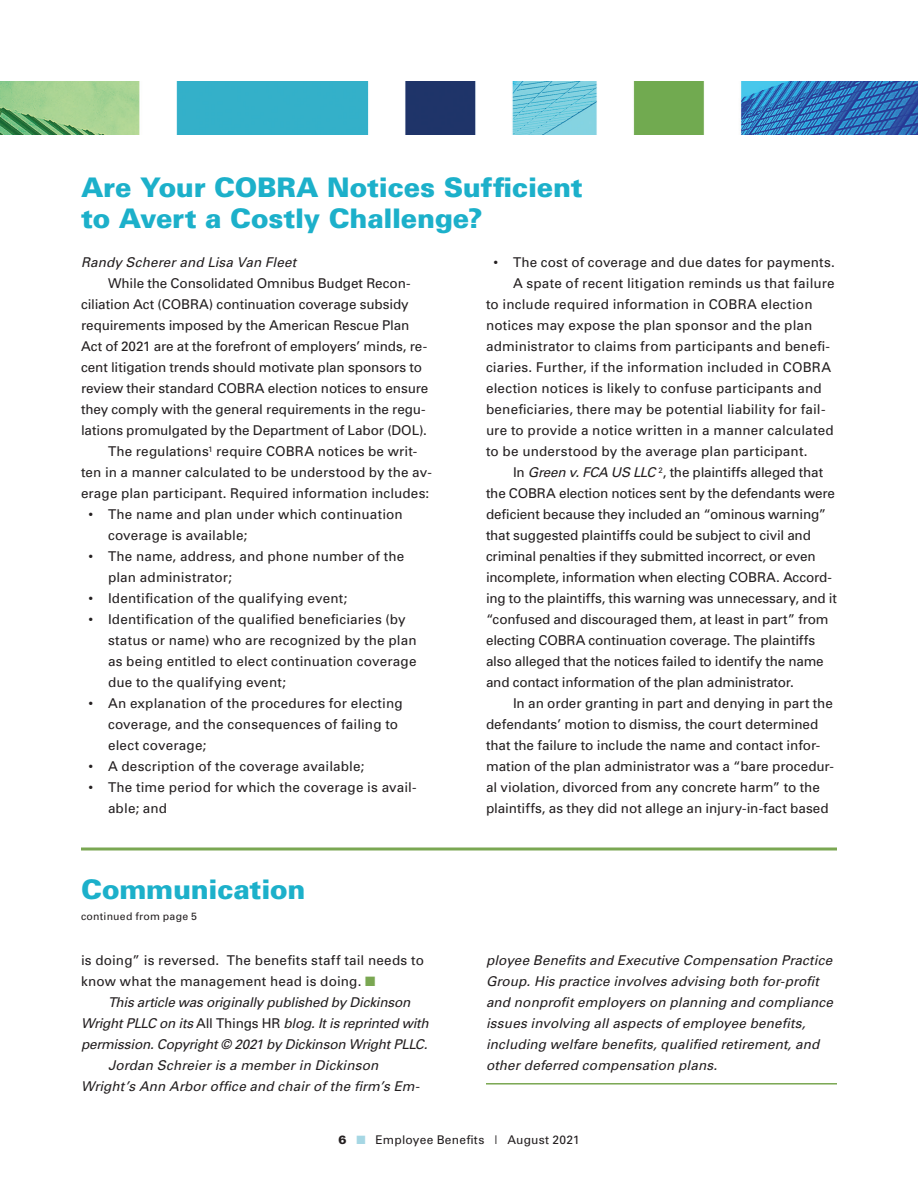
<style>
.page{position:relative;width:918px;height:1188px;background:#fff}
.page>*{position:absolute;margin:0;border:0;box-sizing:border-box;transform-origin:0 0}
.Headline{font:900 27px/31.5px "Univers";letter-spacing:-.01em;color:#1cb0ca}
.Text{font:13.5px/21px "Univers";letter-spacing:.005em;color:#231f20}
.Bios{font:italic 13.5px/21px "Univers";letter-spacing:.01em;color:#231f20}
.Text-2{font:italic 13.5px/21px "Univers";letter-spacing:-.015em;color:#231f20}
.t1{font:12px "Univers";letter-spacing:.015em;color:#231f20}
.t2{font:10.5px "Univers";letter-spacing:.025em;color:#231f20}
.s1{color:#7aa752}
.s2{font-style:normal}
.s3{font-style:italic}
.s4{font-weight:900}
.s5{color:#a6d7e4}
</style>
<div class="page">
<img style="left:0;top:81px;width:918px;height:54px">
<hr style="left:486px;top:1083px;width:351px;height:2px;background:#7aa752">
<hr style="left:81px;top:848px;width:756px;height:2px;background:#7aa752">
<p class="Headline" style="left:81px;top:171px;width:503px">Are Your COBRA Notices Sufficient to Avert a Costly Challenge?</p>
<p class="Bios" style="left:81px;top:252px;width:217px">Randy Scherer and Lisa Van Fleet</p>
<p class="Text" style="left:81px;top:273px;width:349px;text-indent:27px">While the Consolidated Omnibus Budget Recon&shy;ciliation Act (COBRA) continuation coverage subsidy requirements imposed by the American Rescue Plan Act of 2021 are at the forefront of employers’ minds, re&shy;cent litigation trends should motivate plan sponsors to review their standard COBRA election notices to ensure they comply with the general requirements in the regu&shy;lations promulgated by the Department of Labor (DOL).</p>
<p class="Text" style="left:81px;top:441px;width:352px;text-indent:27px">The regulations<sup>1</sup> require COBRA notices be writ&shy;ten in a manner calculated to be understood by the av&shy;erage plan participant. Required information includes:</p>
<p class="Text" style="left:108px;top:504px;width:296px;text-indent:-19px">• The name and plan under which continuation coverage is available;</p>
<p class="Text" style="left:108px;top:546px;width:298px;text-indent:-19px">• The name, address, and phone number of the plan administrator;</p>
<p class="Text" style="left:89px;top:588px;width:260px">• Identification of the qualifying event;</p>
<p class="Text" style="left:108px;top:609px;width:310px;text-indent:-19px">• Identification of the qualified beneficiaries (by status or name) who are recognized by the plan as being entitled to elect continuation coverage due to the qualifying event;</p>
<p class="Text" style="left:108px;top:693px;width:296px;text-indent:-19px">• An explanation of the procedures for electing coverage, and the consequences of failing to elect coverage;</p>
<p class="Text" style="left:89px;top:756px;width:277px">• A description of the coverage available;</p>
<p class="Text" style="left:108px;top:777px;width:310px;text-indent:-19px">• The time period for which the coverage is avail&shy;able; and</p>
<p class="Headline" style="left:81px;top:873px;width:226px">Communication</p>
<p class="t2" style="left:81px;top:909px;width:118px">continued from page 5</p>
<p class="Text" style="left:81px;top:949px;width:344px">is doing” is reversed. The benefits staff tail needs to know what the management head is doing. <span class="s1">■</span></p>
<p class="Text-2" style="left:81px;top:991px;width:349px;text-indent:27px">This article was originally published by Dickinson<br>Wright PLLC on its <span class="s2">All Things HR</span> blog. It is reprinted with permission. Copyright © 2021 by Dickinson Wright PLLC.</p>
<p class="Bios" style="left:81px;top:1054px;width:340px;text-indent:27px">Jordan Schreier is a member in Dickinson<br>Wright’s Ann Arbor office and chair of the firm’s Em-</p>
<p class="Text" style="left:493px;top:252px;width:343px">• The cost of coverage and due dates for payments.</p>
<p class="Text" style="left:486px;top:273px;width:350px;text-indent:27px">A spate of recent litigation reminds us that failure to include required information in COBRA election notices may expose the plan sponsor and the plan administrator to claims from participants and benefi&shy;ciaries. Further, if the information included in COBRA election notices is likely to confuse participants and beneficiaries, there may be potential liability for fail&shy;ure to provide a notice written in a manner calculated to be understood by the average plan participant.</p>
<p class="Text" style="left:486px;top:462px;width:352px;text-indent:27px">In <span class="s3">Green v. FCA US LLC</span> <sup>2</sup>, the plaintiffs alleged that the COBRA election notices sent by the defendants were deficient because they included an “ominous warning” that suggested plaintiffs could be subject to civil and criminal penalties if they submitted incorrect, or even incomplete, information when electing COBRA. Accord&shy;ing to the plaintiffs, this warning was unnecessary, and it “confused and discouraged them, at least in part” from electing COBRA continuation coverage. The plaintiffs also alleged that the notices failed to identify the name and contact information of the plan administrator.</p>
<p class="Text" style="left:486px;top:693px;width:349px;text-indent:27px">In an order granting in part and denying in part the defendants’ motion to dismiss, the court determined that the failure to include the name and contact infor&shy;mation of the plan administrator was a “bare procedur&shy;al violation, divorced from any concrete harm” to the plaintiffs, as they did not allege an injury-in-fact based</p>
<p class="Bios" style="left:486px;top:949px;width:349px">ployee Benefits and Executive Compensation Practice Group. His practice involves advising both for-profit and nonprofit employers on planning and compliance issues involving all aspects of employee benefits, including welfare benefits, qualified retirement, and other deferred compensation plans.</p>
<p class="t1" style="left:338px;top:1132px;width:243px"><span class="s4">6</span> <span class="s5">■</span> Employee Benefits | August 2021</p>
</div>
